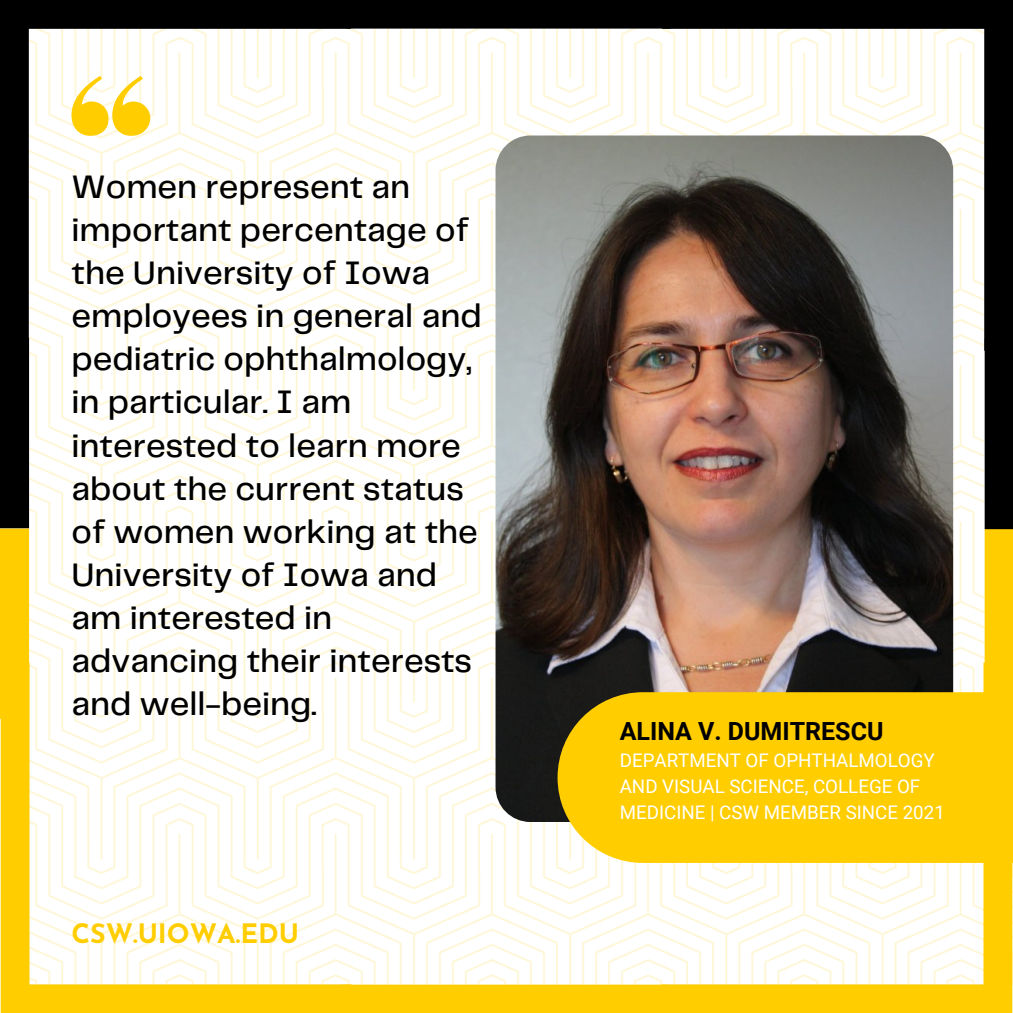
<style>
.page{position:relative;width:1013px;height:1013px;background:#fff}
.page>*{position:absolute;margin:0;border:0;box-sizing:border-box;transform-origin:0 0}
.t1{font:500 33.75px/43.1px "Telegraf";color:#000}
.t2{font:700 26.75px "Josefin Sans";color:#ffcd00}
.t3{font:700 25px "Roboto";color:#000}
.t4{font:18.75px/26.2px "Roboto";color:#fff}
</style>
<div class="page">
<img style="left:29px;top:29px;width:955px;height:955px">
<svg style="left:661px;top:662px;width:351px;height:350px"></svg>
<img style="left:495px;top:135px;width:458px;height:687px;border-radius:35px">
<svg style="left:0;top:0;width:351px;height:351px"></svg>
<svg style="left:662px;top:0;width:350px;height:351px"></svg>
<div style="left:346px;top:0;width:325px;height:29px;background:#000"></div>
<svg style="left:1px;top:662px;width:350px;height:350px"></svg>
<div style="left:341px;top:984px;width:324px;height:28px;background:#ffcd00"></div>
<div style="left:0;top:528px;width:29px;height:191px;background:#ffcd00"></div>
<div style="left:984px;top:528px;width:28px;height:191px;background:#ffcd00"></div>
<div style="left:557px;top:692px;width:455px;height:171px;background:#ffcd00"></div>
<div style="left:0;top:338px;width:29px;height:190px;background:#000"></div>
<div style="left:984px;top:339px;width:28px;height:190px;background:#000"></div>
<svg style="left:71px;top:76px;width:79px;height:60px"></svg>
<p class="t1" style="left:71px;top:167px;width:412px">Women represent an important percentage of the University of Iowa employees in general and pediatric ophthalmology, in particular. I am interested to learn more about the current status of women working at the<br>University of Iowa and am interested in advancing their interests and well-being.</p>
<p class="t2" style="left:71px;top:923px;width:229px">CSW.UIOWA.EDU</p>
<p class="t3" style="left:619px;top:717px;width:265px">ALINA V. DUMITRESCU</p>
<p class="t4" style="left:619px;top:747px;width:326px">DEPARTMENT OF OPHTHALMOLOGY<br>AND VISUAL SCIENCE, COLLEGE OF<br>MEDICINE | CSW MEMBER SINCE 2021</p>
</div>
